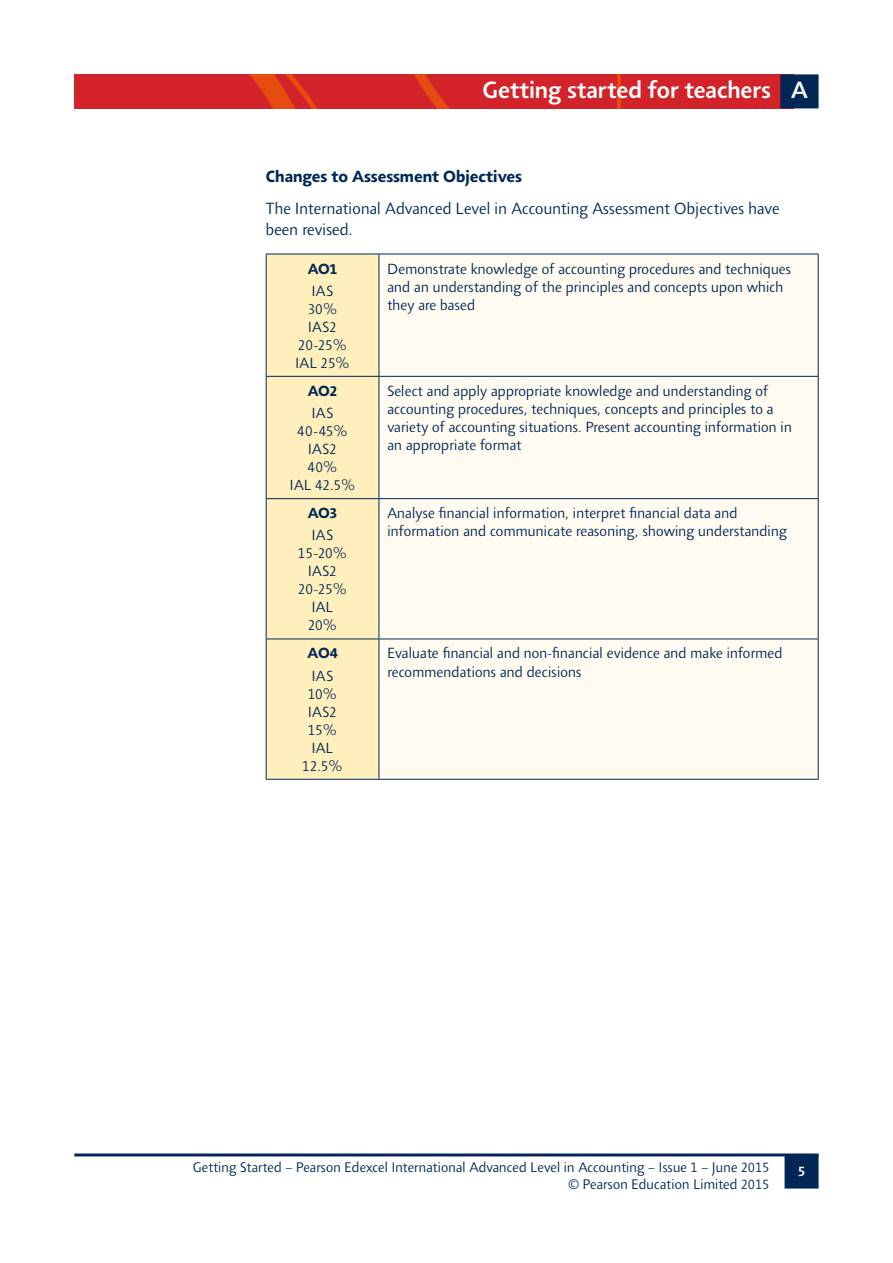
<style>
.page{position:relative;width:893px;height:1263px;background:#fff}
.page>*{position:absolute;margin:0;border:0;box-sizing:border-box;transform-origin:0 0}
.t1{font:500 24px "Agilita LT Pro";letter-spacing:-.005em;color:#fff}
.t2{font:300 16.5px/21px "Agilita LT Pro";color:#002756}
.t3{font:700 16.5px "Agilita LT Pro";color:#002756}
.t4{font:300 15px/18px "Agilita LT Pro";color:#002756;text-align:center}
.t5{font:700 15px "Agilita LT Pro";letter-spacing:-.015em;color:#002756}
.t6{font:300 14.25px "Agilita LT Pro";color:#002756}
.t7{font:500 14.25px "Agilita LT Pro";color:#fff}
</style>
<div class="page">
<svg style="left:74px;top:74px;width:745px;height:34px;background:#c8252a"></svg>
<svg style="left:784px;top:1156px;width:35px;height:32px"></svg>
<hr style="left:74px;top:1153px;width:745px;height:3px;background:#002756">
<div style="left:267px;top:255px;width:112px;height:524px;background:#ffefbd"></div>
<div style="left:380px;top:255px;width:438px;height:524px;background:#fffbf1"></div>
<hr style="left:266px;top:254px;width:113px;height:1px;background:#002756">
<hr style="left:266px;top:254px;width:1px;height:122px;background:#002756">
<hr style="left:379px;top:254px;width:440px;height:1px;background:#002756">
<hr style="left:379px;top:254px;width:1px;height:122px;background:#002756">
<hr style="left:818px;top:254px;width:1px;height:122px;background:#002756">
<hr style="left:266px;top:376px;width:113px;height:1px;background:#002756">
<hr style="left:266px;top:377px;width:1px;height:121px;background:#002756">
<hr style="left:379px;top:376px;width:440px;height:1px;background:#002756">
<hr style="left:379px;top:377px;width:1px;height:121px;background:#002756">
<hr style="left:818px;top:377px;width:1px;height:121px;background:#002756">
<hr style="left:266px;top:498px;width:113px;height:1px;background:#002756">
<hr style="left:266px;top:499px;width:1px;height:140px;background:#002756">
<hr style="left:379px;top:498px;width:440px;height:1px;background:#002756">
<hr style="left:379px;top:499px;width:1px;height:140px;background:#002756">
<hr style="left:818px;top:499px;width:1px;height:140px;background:#002756">
<hr style="left:266px;top:639px;width:113px;height:1px;background:#002756">
<hr style="left:266px;top:639px;width:1px;height:140px;background:#002756">
<hr style="left:379px;top:639px;width:440px;height:1px;background:#002756">
<hr style="left:379px;top:639px;width:1px;height:140px;background:#002756">
<hr style="left:818px;top:639px;width:1px;height:140px;background:#002756">
<hr style="left:266px;top:779px;width:113px;height:1px;background:#002756">
<hr style="left:379px;top:779px;width:440px;height:1px;background:#002756">
<h1 class="t1" style="left:482px;top:73px;width:327px">Getting started for teachers A</h1>
<p class="t3" style="left:266px;top:165px;width:258px">Changes to Assessment Objectives</p>
<p class="t2" style="left:266px;top:198px;width:515px">The International Advanced Level in Accounting Assessment Objectives have been revised.</p>
<p class="t5" style="left:308px;top:257px;width:31px">AO1</p>
<p class="t4" style="left:295px;top:282px;width:56px">IAS<br>30%<br>IAS2<br>20-25%<br>IAL 25%</p>
<p class="t4" style="left:387px;top:259px;width:405px;text-align:left">Demonstrate knowledge of accounting procedures and techniques and an understanding of the principles and concepts upon which they are based</p>
<p class="t5" style="left:308px;top:380px;width:31px">AO2</p>
<p class="t4" style="left:290px;top:404px;width:67px">IAS<br>40-45%<br>IAS2<br>40%<br>IAL 42.5%</p>
<p class="t5" style="left:308px;top:502px;width:31px">AO3</p>
<p class="t4" style="left:298px;top:526px;width:50px">IAS<br>15-20%<br>IAS2<br>20-25%<br>IAL<br>20%</p>
<p class="t5" style="left:307px;top:642px;width:32px">AO4</p>
<p class="t4" style="left:303px;top:667px;width:41px">IAS<br>10%<br>IAS2<br>15%<br>IAL<br>12.5%</p>
<p class="t4" style="left:387px;top:382px;width:406px;text-align:left">Select and apply appropriate knowledge and understanding of accounting procedures, techniques, concepts and principles to a variety of accounting situations. Present accounting information in an appropriate format</p>
<p class="t4" style="left:387px;top:504px;width:401px;text-align:left">Analyse financial information, interpret financial data and information and communicate reasoning, showing understanding</p>
<p class="t4" style="left:387px;top:644px;width:397px;text-align:left">Evaluate financial and non-financial evidence and make informed recommendations and decisions</p>
<p class="t6" style="left:193px;top:1157px;width:578px">Getting Started – Pearson Edexcel International Advanced Level in Accounting – Issue 1 – June 2015</p>
<p class="t7" style="left:798px;top:1161px;width:9px">5</p>
<p class="t6" style="left:568px;top:1174px;width:203px">© Pearson Education Limited 2015</p>
</div>
